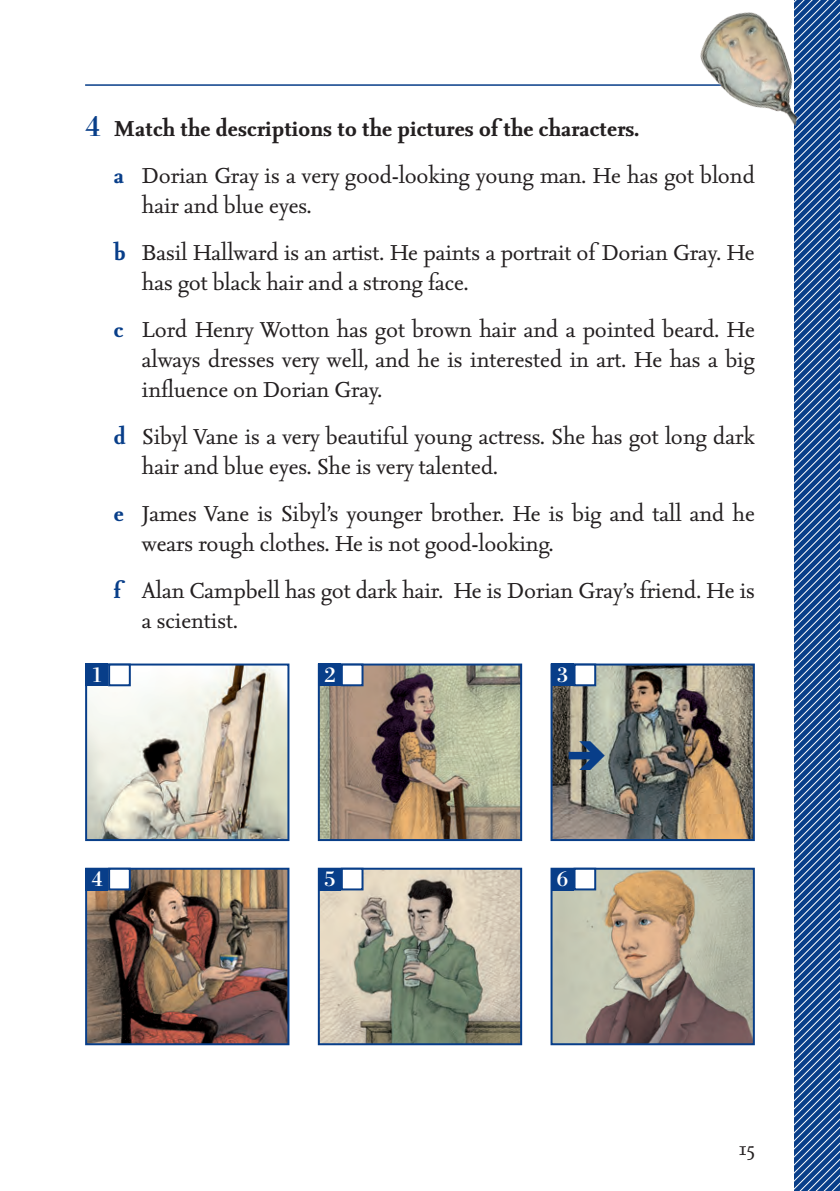
<style>
.page{position:relative;width:840px;height:1191px;background:#fff}
.page>*{position:absolute;margin:0;border:0;box-sizing:border-box;transform-origin:0 0}
.t1{font:26px/30px "Seria";color:#231f20}
.t2{font:24px "Seria";color:#231f20}
.t3{font:700 22px "Bodoni Classico";color:#fff}
.s1{font-family:"Bodoni Classico";font-weight:700;font-size:30px;color:#083e89}
.s2{font-weight:700}
.s3{font-weight:700;color:#083e89}
</style>
<div class="page">
<img style="left:88px;top:666px;width:198px;height:172px">
<div style="left:85px;top:663px;width:204px;height:178px;border:2px solid #083e89"></div>
<img style="left:320px;top:666px;width:199px;height:172px">
<div style="left:317px;top:663px;width:205px;height:178px;border:2px solid #083e89"></div>
<img style="left:88px;top:870px;width:198px;height:172px">
<div style="left:85px;top:867px;width:204px;height:178px;border:2px solid #083e89"></div>
<img style="left:320px;top:870px;width:199px;height:172px">
<div style="left:317px;top:867px;width:205px;height:178px;border:2px solid #083e89"></div>
<img style="left:553px;top:870px;width:198px;height:172px">
<div style="left:550px;top:867px;width:204px;height:178px;border:2px solid #083e89"></div>
<img style="left:553px;top:666px;width:198px;height:172px">
<div style="left:550px;top:663px;width:204px;height:178px;border:2px solid #083e89"></div>
<div style="left:108px;top:663px;width:23px;height:23px;background:#fff;border:2px solid #083e89"></div>
<div style="left:85px;top:663px;width:23px;height:23px;background:#083e89"></div>
<div style="left:108px;top:867px;width:23px;height:23px;background:#fff;border:2px solid #083e89"></div>
<div style="left:85px;top:867px;width:23px;height:23px;background:#083e89"></div>
<div style="left:340px;top:663px;width:23px;height:23px;background:#fff;border:2px solid #083e89"></div>
<div style="left:318px;top:663px;width:22px;height:23px;background:#083e89"></div>
<div style="left:340px;top:867px;width:23px;height:23px;background:#fff;border:2px solid #083e89"></div>
<div style="left:318px;top:867px;width:22px;height:23px;background:#083e89"></div>
<div style="left:573px;top:663px;width:23px;height:23px;background:#fff;border:2px solid #083e89"></div>
<div style="left:550px;top:663px;width:23px;height:23px;background:#083e89"></div>
<div style="left:573px;top:867px;width:23px;height:23px;background:#fff;border:2px solid #083e89"></div>
<div style="left:550px;top:867px;width:23px;height:23px;background:#083e89"></div>
<hr style="left:85px;top:84px;width:669px;height:2px;background:#083e89">
<img style="left:682px;top:12px;width:112px;height:112px">
<svg style="left:794px;top:0;width:46px;height:1191px;background:#335f9d"></svg>
<svg style="left:568px;top:740px;width:36px;height:30px"></svg>
<p class="t1" style="left:113px;top:106px;width:642px;line-height:47px;text-indent:-28px"><span class="s1">4</span> <span class="s2">Match the descriptions to the pictures of the characters.<br></span><span class="s3">a</span> Dorian Gray is a very good-looking young man. He has got blond</p>
<p class="t1" style="left:113px;top:183px;width:642px;line-height:47px;text-indent:28px">hair and blue eyes.<br><span class="s3">b</span> Basil Hallward is an artist. He paints a portrait of Dorian Gray. He</p>
<p class="t1" style="left:113px;top:260px;width:642px;line-height:47px;text-indent:28px">has got black hair and a strong face.<br><span class="s3">c</span> Lord Henry Wotton has got brown hair and a pointed beard. He</p>
<p class="t1" style="left:142px;top:345px;width:614px">always dresses very well, and he is interested in art. He has a big influence on Dorian Gray.</p>
<p class="t1" style="left:142px;top:422px;width:614px;text-indent:-28px"><span class="s3">d</span> Sibyl Vane is a very beautiful young actress. She has got long dark hair and blue eyes. She is very talented.</p>
<p class="t1" style="left:142px;top:499px;width:614px;text-indent:-28px"><span class="s3">e</span> James Vane is Sibyl’s younger brother. He is big and tall and he wears rough clothes. He is not good-looking.</p>
<p class="t1" style="left:142px;top:576px;width:614px;text-indent:-28px"><span class="s3">f</span> Alan Campbell has got dark hair. He is Dorian Gray’s friend. He is a scientist.</p>
<p class="t3" style="left:91px;top:662px;width:13px">1</p>
<p class="t3" style="left:324px;top:662px;width:13px">2</p>
<p class="t3" style="left:556px;top:662px;width:13px">3</p>
<p class="t3" style="left:91px;top:866px;width:13px">4</p>
<p class="t3" style="left:324px;top:866px;width:13px">5</p>
<p class="t3" style="left:556px;top:866px;width:13px">6</p>
<p class="t2" style="left:738px;top:1135px;width:17px">15</p>
</div>
